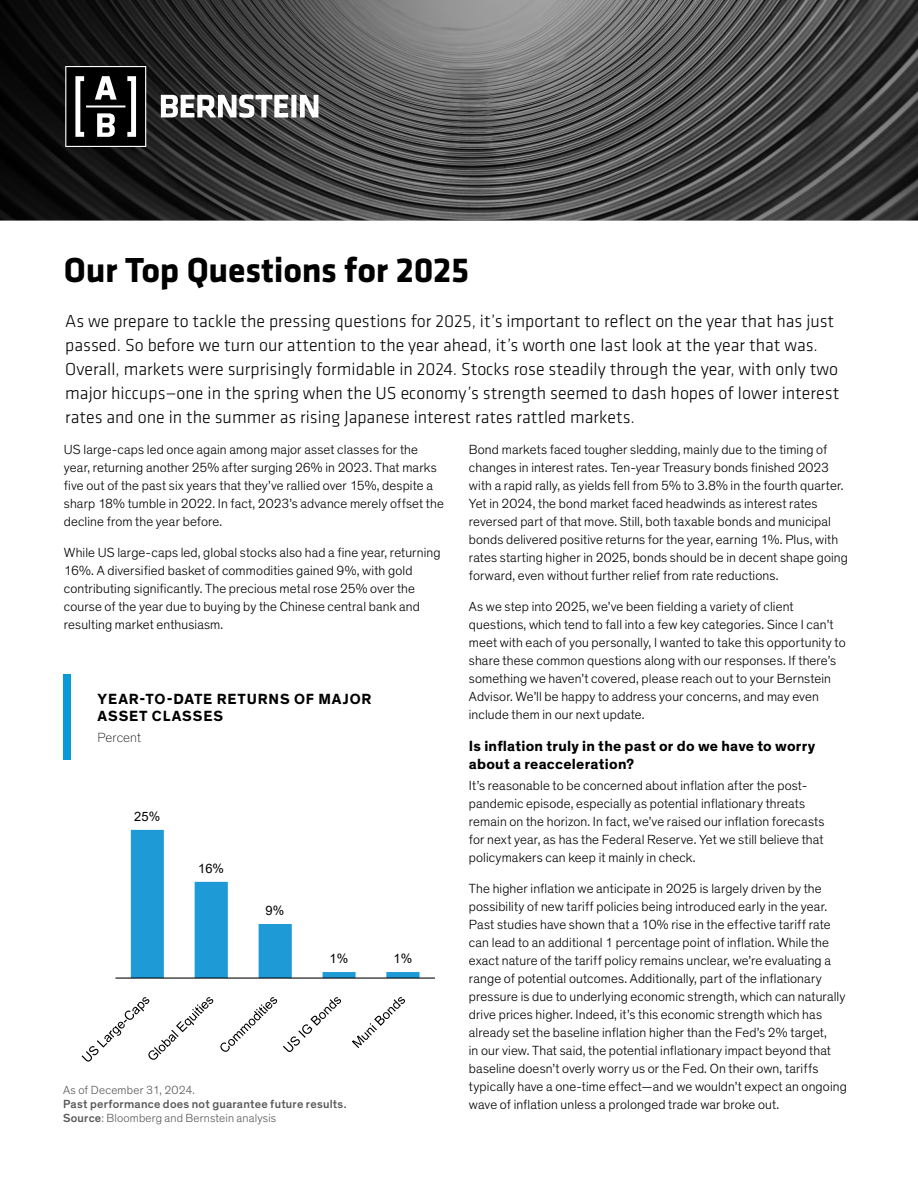
<style>
.page{position:relative;width:918px;height:1188px;background:#fff}
.page>*{position:absolute;margin:0;border:0;box-sizing:border-box;transform-origin:0 0}
.Title_Klavika_22_5_24{font:700 36px "Klavika";letter-spacing:-.01em;color:#000}
.t1{font:300 18px/24px "Klavika";color:#000}
.Subhead_Level_1_Theinhardt_10_12{font:700 15px/18px "Theinhardt";letter-spacing:.015em;color:#000}
.Display_Title_10_11{font:700 15px/16.5px "Theinhardt";letter-spacing:.055em;color:#000}
.Body_Copy_9_12{font:300 13.5px/18px "Theinhardt";letter-spacing:.01em;color:#000}
.Display_Subtitle_9_11{font:100 13.5px "Theinhardt";letter-spacing:.005em;color:#000}
.t2{font:12.9px "Arial";color:#000}
.Display_Footnote_8_9_5{font:500 12px/14.2px "Theinhardt";letter-spacing:.02em;color:#58595b}
.Display_Footnote_8_9_5-2{font:300 12px "Theinhardt";letter-spacing:.015em;color:#58595b}
.s1{font-weight:300}
.s2{font-weight:500}
</style>
<div class="page">
<div style="left:63px;top:674px;width:7px;height:86px;background:#089bd7"></div>
<svg style="left:131px;top:830px;width:289px;height:148px"></svg>
<hr style="left:115px;top:978px;width:320px;height:1px;background:#000">
<svg style="left:82px;top:997px;width:131px;height:65px"></svg>
<svg style="left:220px;top:997px;width:57px;height:55px"></svg>
<svg style="left:283px;top:997px;width:58px;height:55px"></svg>
<svg style="left:352px;top:997px;width:53px;height:51px"></svg>
<img style="left:0;top:0;width:918px;height:220px">
<svg style="left:65px;top:66px;width:253px;height:81px;background:#4b4b4b"></svg>
<p class="Title_Klavika_22_5_24" style="left:64px;top:245px;width:407px">Our Top Questions for 2025</p>
<p class="t1" style="left:65px;top:309px;width:776px">As we prepare to tackle the pressing questions for 2025, it’s important to reflect on the year that has just passed. So before we turn our attention to the year ahead, it’s worth one last look at the year that was.<br>Overall, markets were surprisingly formidable in 2024. Stocks rose steadily through the year, with only two major hiccups—one in the spring when the US economy’s strength seemed to dash hopes of lower interest rates and one in the summer as rising Japanese interest rates rattled markets.</p>
<p class="Body_Copy_9_12" style="left:64px;top:440px;width:381px">US large-caps led once again among major asset classes for the year, returning another 25% after surging 26% in 2023. That marks five out of the past six years that they’ve rallied over 15%, despite a sharp 18% tumble in 2022. In fact, 2023’s advance merely offset the decline from the year before.</p>
<p class="Body_Copy_9_12" style="left:64px;top:544px;width:378px">While US large-caps led, global stocks also had a fine year, returning 16%. A diversified basket of commodities gained 9%, with gold contributing significantly. The precious metal rose 25% over the course of the year due to buying by the Chinese central bank and resulting market enthusiasm.</p>
<p class="Display_Title_10_11" style="left:98px;top:691px;width:276px">YEAR-TO-DATE RETURNS OF MAJOR<br>ASSET CLASSES</p>
<p class="Display_Subtitle_9_11" style="left:98px;top:729px;width:45px">Percent</p>
<p class="t2" style="left:134px;top:807px;width:28px">25%</p>
<p class="t2" style="left:198px;top:859px;width:28px">16%</p>
<p class="t2" style="left:266px;top:901px;width:20px">9%</p>
<p class="t2" style="left:330px;top:950px;width:20px">1%</p>
<p class="t2" style="left:393px;top:950px;width:20px">1%</p>
<p class="Display_Footnote_8_9_5" style="left:63px;top:1083px;width:285px"><span class="s1">As of December 31, 2024.<br></span>Past performance does not guarantee future results.</p>
<p class="Display_Footnote_8_9_5-2" style="left:63px;top:1111px;width:215px"><span class="s2">Source</span>: Bloomberg and Bernstein analysis</p>
<p class="Body_Copy_9_12" style="left:469px;top:440px;width:381px">Bond markets faced tougher sledding, mainly due to the timing of changes in interest rates. Ten-year Treasury bonds finished 2023 with a rapid rally, as yields fell from 5% to 3.8% in the fourth quarter.<br>Yet in 2024, the bond market faced headwinds as interest rates reversed part of that move. Still, both taxable bonds and municipal bonds delivered positive returns for the year, earning 1%. Plus, with rates starting higher in 2025, bonds should be in decent shape going forward, even without further relief from rate reductions.</p>
<p class="Body_Copy_9_12" style="left:469px;top:598px;width:378px">As we step into 2025, we’ve been fielding a variety of client questions, which tend to fall into a few key categories. Since I can’t meet with each of you personally, I wanted to take this opportunity to share these common questions along with our responses. If there’s something we haven’t covered, please reach out to your Bernstein Advisor. We’ll be happy to address your concerns, and may even include them in our next update.</p>
<p class="Subhead_Level_1_Theinhardt_10_12" style="left:469px;top:737px;width:348px">Is inflation truly in the past or do we have to worry about a reacceleration?</p>
<p class="Body_Copy_9_12" style="left:469px;top:776px;width:357px">It’s reasonable to be concerned about inflation after the post&shy;pandemic episode, especially as potential inflationary threats remain on the horizon. In fact, we’ve raised our inflation forecasts for next year, as has the Federal Reserve. Yet we still believe that policymakers can keep it mainly in check.</p>
<p class="Body_Copy_9_12" style="left:469px;top:880px;width:379px">The higher inflation we anticipate in 2025 is largely driven by the possibility of new tariff policies being introduced early in the year.<br>Past studies have shown that a 10% rise in the effective tariff rate can lead to an additional 1 percentage point of inflation. While the exact nature of the tariff policy remains unclear, we’re evaluating a range of potential outcomes. Additionally, part of the inflationary pressure is due to underlying economic strength, which can naturally drive prices higher. Indeed, it’s this economic strength which has already set the baseline inflation higher than the Fed’s 2% target,<br>in our view. That said, the potential inflationary impact beyond that baseline doesn’t overly worry us or the Fed. On their own, tariffs typically have a one-time effect—and we wouldn’t expect an ongoing wave of inflation unless a prolonged trade war broke out.</p>
</div>
